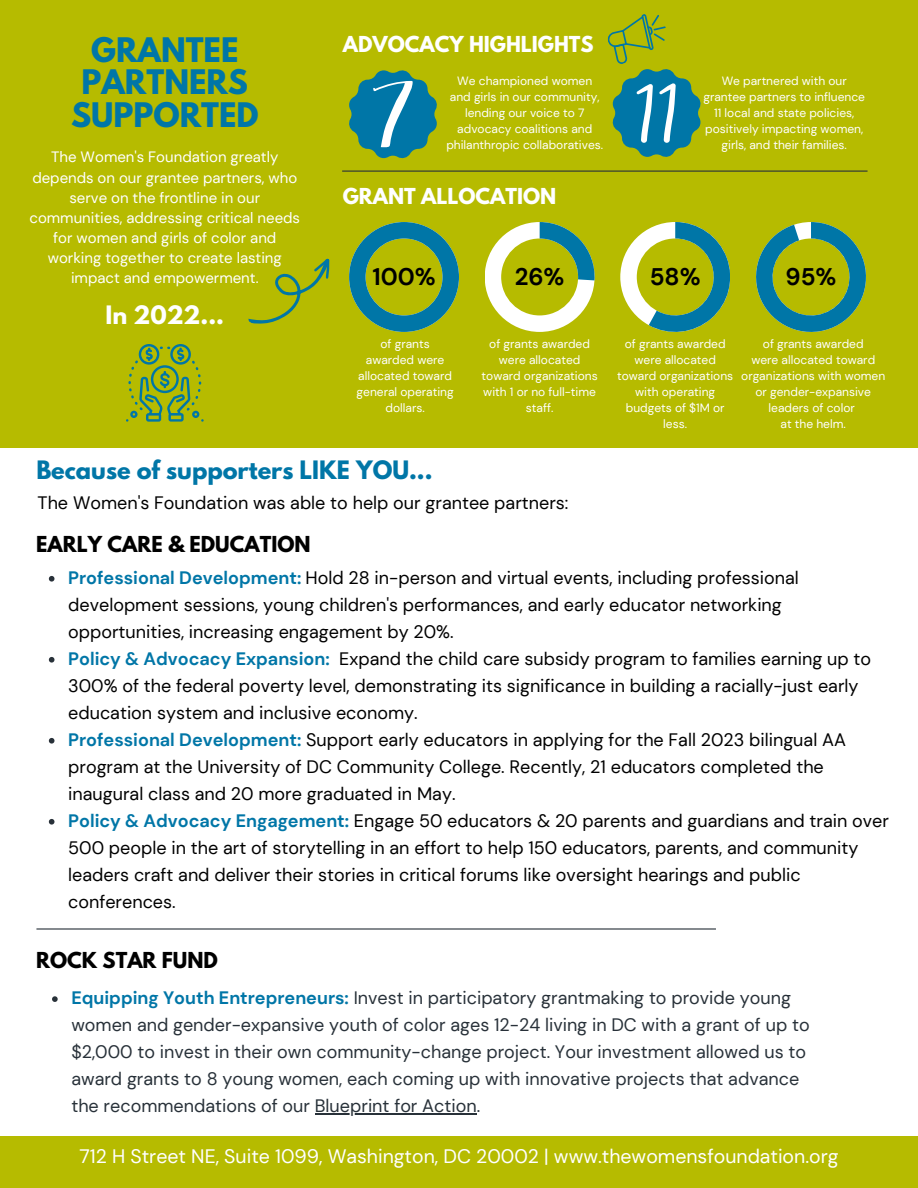
<style>
.page{position:relative;width:918px;height:1188px;background:#fff}
.page>*{position:absolute;margin:0;border:0;box-sizing:border-box;transform-origin:0 0}
.t1{font:700 30px/32.7px "League Spartan";color:#0076a7;text-align:center}
.t2{font:700 24px "DM Sans";color:#000}
.t3{font:700 22.5px "League Spartan";color:#0076a7}
.t4{font:700 22.5px "League Spartan";color:#fff}
.t5{font:19.5px "DM Sans";color:#fff}
.t6{font:700 19.5px "League Spartan";color:#fff}
.t7{font:700 19.5px "League Spartan";color:#000}
.t8{font:18px/27px "DM Sans";color:#000}
.t9{font:18px/27px "DM Sans";color:#283139}
.t10{font:15px/20.1px "DM Sans";color:#fff;text-align:center}
.t11{font:12px/16px "DM Sans";color:#fff;text-align:center}
.s1{font-weight:700;color:#0076a7}
</style>
<div class="page">
<div style="left:0;top:0;width:918px;height:448px;background:#b6bb00"></div>
<hr style="left:36px;top:928px;width:680px;height:2px;background:#283139">
<hr style="left:342px;top:171px;width:526px;height:1px;background:#283139">
<svg style="left:126px;top:344px;width:78px;height:78px"></svg>
<div style="left:0;top:1137px;width:918px;height:51px;background:#b6bb00"></div>
<svg style="left:349px;top:222px;width:110px;height:110px"></svg>
<svg style="left:485px;top:222px;width:110px;height:110px"></svg>
<svg style="left:620px;top:222px;width:110px;height:110px"></svg>
<svg style="left:756px;top:222px;width:110px;height:110px"></svg>
<svg style="left:248px;top:258px;width:82px;height:66px"></svg>
<svg style="left:607px;top:14px;width:94px;height:143px"></svg>
<svg style="left:349px;top:70px;width:88px;height:88px"></svg>
<svg style="left:52px;top:996px;width:6px;height:6px"></svg>
<hr style="left:315px;top:1113px;width:162px;height:1px;background:#283139">
<svg style="left:49px;top:576px;width:5px;height:6px"></svg>
<svg style="left:49px;top:657px;width:5px;height:6px"></svg>
<svg style="left:49px;top:738px;width:5px;height:6px"></svg>
<svg style="left:49px;top:819px;width:5px;height:6px"></svg>
<p class="t1" style="left:71px;top:37px;width:189px">GRANTEE<br>PARTNERS<br>SUPPORTED</p>
<p class="t10" style="left:29px;top:147px;width:272px">The Women's Foundation greatly depends on our grantee partners, who serve on the frontline in our communities, addressing critical needs for women and girls of color and working together to create lasting impact and empowerment.</p>
<p class="t4" style="left:106px;top:304px;width:120px">In 2022...</p>
<p class="t6" style="left:343px;top:35px;width:252px">ADVOCACY HIGHLIGHTS</p>
<p class="t11" style="left:446px;top:73px;width:158px">We championed women and girls in our community, lending our voice to 7 advocacy coalitions and philanthropic collaboratives.</p>
<p class="t11" style="left:703px;top:73px;width:163px">We partnered with our grantee partners to influence<br>11 local and state policies, positively impacting women, girls, and their families.</p>
<p class="t6" style="left:343px;top:187px;width:215px">GRANT ALLOCATION</p>
<p class="t2" style="left:372px;top:261px;width:65px">100%</p>
<p class="t2" style="left:515px;top:261px;width:51px">26%</p>
<p class="t2" style="left:650px;top:261px;width:52px">58%</p>
<p class="t2" style="left:786px;top:261px;width:53px">95%</p>
<p class="t11" style="left:357px;top:336px;width:99px">of grants awarded were allocated toward general operating dollars.</p>
<p class="t11" style="left:482px;top:336px;width:118px">of grants awarded were allocated toward organizations with 1 or no full-time staff.</p>
<p class="t11" style="left:617px;top:336px;width:118px">of grants awarded were allocated toward organizations with operating budgets of $1M or less.</p>
<p class="t11" style="left:763px;top:336px;width:102px">of grants awarded</p>
<p class="t11" style="left:741px;top:352px;width:146px">were allocated toward organizations with women or gender-expansive leaders of color</p>
<p class="t11" style="left:781px;top:416px;width:67px">at the helm.</p>
<p class="t3" style="left:36px;top:459px;width:398px">Because of supporters LIKE YOU...</p>
<p class="t8" style="left:38px;top:490px;width:532px">The Women's Foundation was able to help our grantee partners:</p>
<p class="t7" style="left:36px;top:534px;width:276px">EARLY CARE &amp; EDUCATION</p>
<p class="t8" style="left:68px;top:564px;width:732px"><span class="s1">Professional Development:</span> Hold 28 in-person and virtual events, including professional development sessions, young children's performances, and early educator networking opportunities, increasing engagement by 20%.</p>
<p class="t8" style="left:68px;top:645px;width:804px"><span class="s1">Policy &amp; Advocacy Expansion:</span> Expand the child care subsidy program to families earning up to<br>300% of the federal poverty level, demonstrating its significance in building a racially-just early education system and inclusive economy.</p>
<p class="t8" style="left:68px;top:726px;width:779px"><span class="s1">Professional Development:</span> Support early educators in applying for the Fall 2023 bilingual AA program at the University of DC Community College. Recently, 21 educators completed the inaugural class and 20 more graduated in May.</p>
<p class="t8" style="left:68px;top:807px;width:822px"><span class="s1">Policy &amp; Advocacy Engagement:</span> Engage 50 educators &amp; 20 parents and guardians and train over 500 people in the art of storytelling in an effort to help 150 educators, parents, and community leaders craft and deliver their stories in critical forums like oversight hearings and public conferences.</p>
<p class="t7" style="left:36px;top:950px;width:183px">ROCK STAR FUND</p>
<p class="t9" style="left:71px;top:985px;width:740px"><span class="s1">Equipping Youth Entrepreneurs:</span> Invest in participatory grantmaking to provide young women and gender-expansive youth of color ages 12-24 living in DC with a grant of up to $2,000 to invest in their own community-change project. Your investment allowed us to award grants to 8 young women, each coming up with innovative projects that advance the recommendations of our Blueprint for Action.</p>
<p class="t5" style="left:79px;top:1144px;width:761px">712 H Street NE, Suite 1099, Washington, DC 20002 | www.thewomensfoundation.org</p>
</div>
